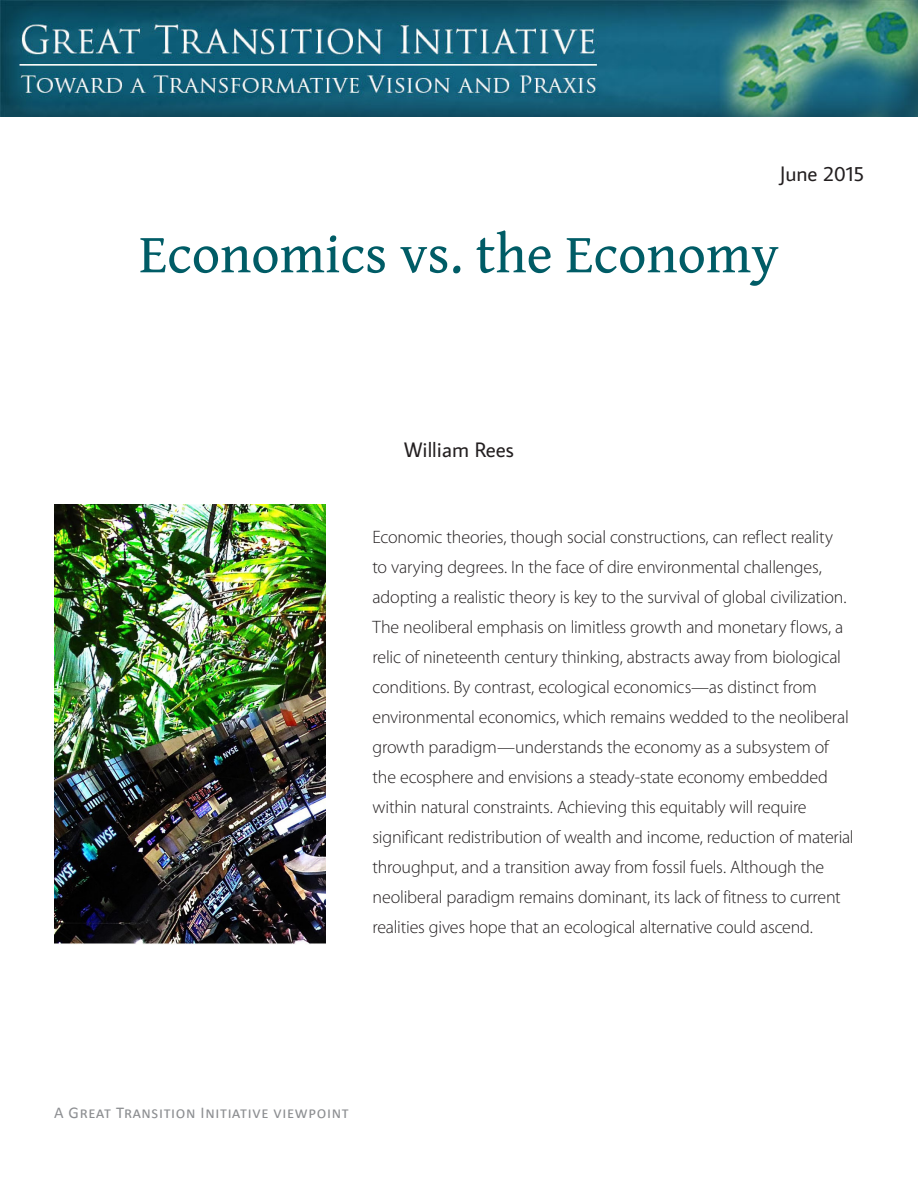
<style>
.page{position:relative;width:918px;height:1188px;background:#fff}
.page>*{position:absolute;margin:0;border:0;box-sizing:border-box;transform-origin:0 0}
.Document_Title{font:55.5px "Gentium Book Basic";color:#005c66}
.Author_Date{font:21px "Average Sans";color:#231f20}
.Main_Content{font:21px "Average Sans";letter-spacing:-.01em;color:#231f20}
.Abstract{font:300 18px/30px "Myriad Pro";letter-spacing:-.015em;color:#231f20}
.t1{font:16.5px "Calibri";letter-spacing:.04em;color:#8d8f92}
</style>
<div class="page">
<img style="left:0;top:1px;width:918px;height:116px">
<img style="left:54px;top:504px;width:272px;height:441px">
<p class="Main_Content" style="left:780px;top:160px;width:86px">June 2015</p>
<p class="Document_Title" style="left:139px;top:213px;width:641px">Economics vs. the Economy</p>
<p class="Author_Date" style="left:404px;top:435px;width:111px">William Rees</p>
<p class="Abstract" style="left:373px;top:522px;width:483px">Economic theories, though social constructions, can reflect reality<br>to varying degrees. In the face of dire environmental challenges, adopting a realistic theory is key to the survival of global civilization.<br>The neoliberal emphasis on limitless growth and monetary flows, a relic of nineteenth century thinking, abstracts away from biological conditions. By contrast, ecological economics—as distinct from environmental economics, which remains wedded to the neoliberal growth paradigm—understands the economy as a subsystem of the ecosphere and envisions a steady-state economy embedded within natural constraints. Achieving this equitably will require significant redistribution of wealth and income, reduction of material throughput, and a transition away from fossil fuels. Although the neoliberal paradigm remains dominant, its lack of fitness to current realities gives hope that an ecological alternative could ascend.</p>
<p class="t1" style="left:54px;top:1102px;width:296px">A Great Transition Initiative viewpoint</p>
</div>
